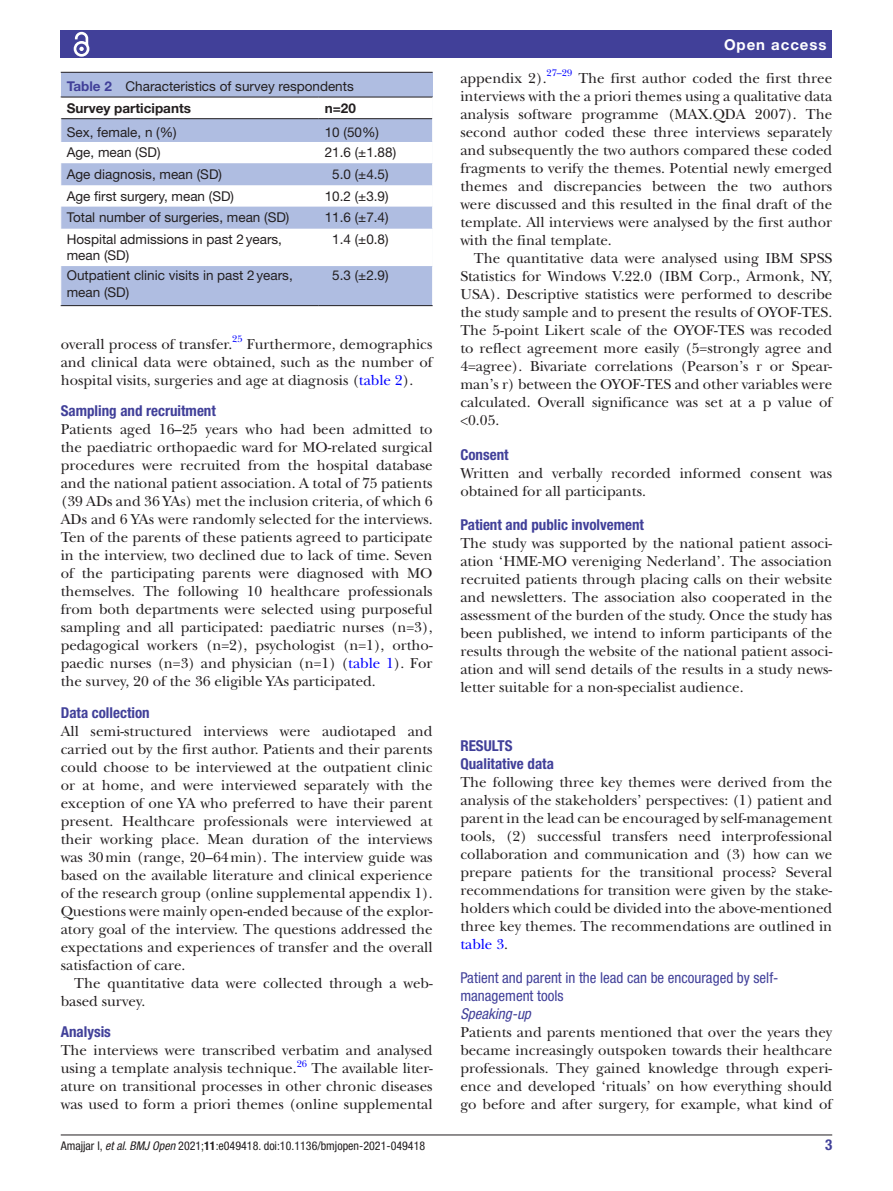
<style>
.page{position:relative;width:893px;height:1191px;background:#fff}
.page>*{position:absolute;margin:0;border:0;box-sizing:border-box;transform-origin:0 0}
.t1{font:15px/18px "New Baskerville";color:#231f20;text-align:justify}
.t2{font:700 condensed 15px/18px "Helvetica Neue LT Std";color:#414099}
.t3{font:condensed 15px/18px "Helvetica Neue LT Std";color:#414099}
.t4{font:italic condensed 15px "Helvetica Neue LT Std";color:#414099}
.t5{font:700 15px "Helvetica Neue LT Std";letter-spacing:.065em;color:#fff}
.t6{font:13.5px/16.2px "Helvetica Neue LT Std";color:#231f20}
.t7{font:700 13.5px "Helvetica Neue LT Std";color:#231f20}
.t8{font:condensed 12px "Helvetica Neue LT Std";color:#231f20}
.t9{font:9.9px "New Baskerville";color:#00f}
.s1{font-weight:700;color:#414099}
.s2{font-weight:700}
.s3{color:#00f}
.s4{font-style:italic}
</style>
<div class="page">
<hr style="left:61px;top:1134px;width:771px;height:1px;background:#231f20">
<div style="left:61px;top:31px;width:771px;height:27px;background:#414099"></div>
<svg style="left:73px;top:31px;width:17px;height:26px"></svg>
<div style="left:61px;top:73px;width:372px;height:233px;background:#afbde1"></div>
<hr style="left:61px;top:72px;width:372px;height:1px;background:#231f20">
<div style="left:61px;top:98px;width:371px;height:20px;background:#fff"></div>
<svg style="left:61px;top:119px;width:371px;height:186px"></svg>
<hr style="left:61px;top:97px;width:258px;height:1px;background:#231f20">
<hr style="left:61px;top:118px;width:258px;height:1px;background:#231f20">
<hr style="left:319px;top:97px;width:114px;height:1px;background:#231f20">
<hr style="left:319px;top:118px;width:113px;height:1px;background:#231f20">
<hr style="left:61px;top:305px;width:258px;height:1px;background:#231f20">
<hr style="left:319px;top:305px;width:114px;height:1px;background:#231f20">
<svg style="left:432px;top:97px;width:1px;height:131px"></svg>
<hr style="left:432px;top:228px;width:1px;height:38px;background:#fff">
<hr style="left:432px;top:266px;width:1px;height:39px;background:#fff">
<p class="t6" style="left:67px;top:75px;width:289px;line-height:22px"><span class="s1">Table 2</span> Characteristics of survey respondents<br><span class="s2">Survey participants</span></p>
<p class="t7" style="left:325px;top:99px;width:33px">n=20</p>
<p class="t6" style="left:67px;top:124px;width:112px">Sex, female, n (%)</p>
<p class="t6" style="left:325px;top:124px;width:56px">10 (50%)</p>
<p class="t6" style="left:67px;top:144px;width:95px">Age, mean (SD)</p>
<p class="t6" style="left:325px;top:144px;width:73px">21.6 (±1.88)</p>
<p class="t6" style="left:67px;top:166px;width:157px">Age diagnosis, mean (SD)</p>
<p class="t6" style="left:332px;top:166px;width:58px">5.0 (±4.5)</p>
<p class="t6" style="left:67px;top:188px;width:169px">Age first surgery, mean (SD)</p>
<p class="t6" style="left:325px;top:188px;width:65px">10.2 (±3.9)</p>
<p class="t6" style="left:67px;top:209px;width:224px">Total number of surgeries, mean (SD)</p>
<p class="t6" style="left:325px;top:209px;width:65px">11.6 (±7.4)</p>
<p class="t6" style="left:67px;top:231px;width:217px">Hospital admissions in past 2years, mean (SD)</p>
<p class="t6" style="left:332px;top:231px;width:58px">1.4 (±0.8)</p>
<p class="t6" style="left:67px;top:267px;width:227px">Outpatient clinic visits in past 2years, mean (SD)</p>
<p class="t6" style="left:332px;top:267px;width:58px">5.3 (±2.9)</p>
<p class="t1" style="left:61px;top:335px;width:173px">overall process of transfer.</p>
<p class="t9" style="left:232px;top:333px;width:12px">25</p>
<p class="t1" style="left:61px;top:335px;width:373px;text-indent:186px">Furthermore, demographics and clinical data were obtained, such as the number of hospital visits, surgeries and age at diagnosis (<span class="s3">table 2</span>).</p>
<p class="t2" style="left:61px;top:401px;width:157px">Sampling and recruitment</p>
<p class="t1" style="left:61px;top:420px;width:373px">Patients aged 16–25 years who had been admitted to the paediatric orthopaedic ward for MO-related surgical procedures were recruited from the hospital database and the national patient association. A total of 75 patients (39 ADs and 36 YAs) met the inclusion criteria, of which 6<br>ADs and 6 YAs were randomly selected for the interviews.<br>Ten of the parents of these patients agreed to participate in the interview, two declined due to lack of time. Seven of the participating parents were diagnosed with MO themselves. The following 10 healthcare professionals from both departments were selected using purposeful sampling and all participated: paediatric nurses (n=3), pedagogical workers (n=2), psychologist (n=1), ortho&shy;paedic nurses (n=3) and physician (n=1) (<span class="s3">table 1</span>). For the survey, 20 of the 36 eligible YAs participated.</p>
<p class="t2" style="left:61px;top:703px;width:91px">Data collection</p>
<p class="t1" style="left:61px;top:722px;width:373px">All semi-structured interviews were audiotaped and carried out by the first author. Patients and their parents could choose to be interviewed at the outpatient clinic or at home, and were interviewed separately with the exception of one YA who preferred to have their parent present. Healthcare professionals were interviewed at their working place. Mean duration of the interviews was 30min (range, 20–64min). The interview guide was based on the available literature and clinical experience of the research group (online supplemental appendix 1).<br>Questions were mainly open-ended because of the explor&shy;atory goal of the interview. The questions addressed the expectations and experiences of transfer and the overall satisfaction of care.</p>
<p class="t1" style="left:61px;top:974px;width:373px;text-indent:13px">The quantitative data were collected through a web&shy;based survey.</p>
<p class="t2" style="left:61px;top:1022px;width:52px">Analysis</p>
<p class="t1" style="left:61px;top:1041px;width:373px">The interviews were transcribed verbatim and analysed using a template analysis technique.</p>
<p class="t9" style="left:297px;top:1057px;width:12px">26</p>
<p class="t1" style="left:61px;top:1059px;width:373px;text-indent:251px">The available liter&shy;ature on transitional processes in other chronic diseases was used to form a priori themes (online supplemental</p>
<p class="t5" style="left:724px;top:35px;width:104px">Open access</p>
<p class="t1" style="left:460px;top:69px;width:88px">appendix 2).</p>
<p class="t9" style="left:547px;top:67px;width:27px">27–29</p>
<p class="t1" style="left:460px;top:69px;width:373px;text-indent:118px">The first author coded the first three interviews with the a priori themes using a qualitative data analysis software programme (MAX.QDA 2007). The second author coded these three interviews separately and subsequently the two authors compared these coded fragments to verify the themes. Potential newly emerged themes and discrepancies between the two authors were discussed and this resulted in the final draft of the template. All interviews were analysed by the first author with the final template.</p>
<p class="t1" style="left:460px;top:249px;width:373px;text-indent:14px">The quantitative data were analysed using IBM SPSS Statistics for Windows V.22.0 (IBM Corp., Armonk, NY, USA). Descriptive statistics were performed to describe the study sample and to present the results of OYOF-TES.<br>The 5-point Likert scale of the OYOF-TES was recoded to reflect agreement more easily (5=strongly agree and 4=agree). Bivariate correlations (Pearson’s r or Spear&shy;man’s r) between the OYOF-TES and other variables were calculated. Overall significance was set at a p value of &lt;0.05.</p>
<p class="t2" style="left:460px;top:445px;width:50px">Consent</p>
<p class="t1" style="left:460px;top:464px;width:373px">Written and verbally recorded informed consent was obtained for all participants.</p>
<p class="t2" style="left:460px;top:516px;width:185px">Patient and public involvement</p>
<p class="t1" style="left:460px;top:534px;width:373px">The study was supported by the national patient associ&shy;ation ‘HME-MO vereniging Nederland’. The association recruited patients through placing calls on their website and newsletters. The association also cooperated in the assessment of the burden of the study. Once the study has been published, we intend to inform participants of the results through the website of the national patient associ&shy;ation and will send details of the results in a study news&shy;letter suitable for a non-specialist audience.</p>
<p class="t2" style="left:460px;top:736px;width:95px">RESULTS<br>Qualitative data</p>
<p class="t1" style="left:460px;top:773px;width:373px">The following three key themes were derived from the analysis of the stakeholders’ perspectives: (1) patient and parent in the lead can be encouraged by self-management tools, (2) successful transfers need interprofessional collaboration and communication and (3) how can we prepare patients for the transitional process? Several recommendations for transition were given by the stake&shy;holders which could be divided into the above-mentioned three key themes. The recommendations are outlined in <span class="s3">table 3</span>.</p>
<p class="t3" style="left:460px;top:969px;width:320px">Patient and parent in the lead can be encouraged by self&shy;management tools</p>
<p class="t4" style="left:460px;top:1005px;width:72px">Speaking-up</p>
<p class="t1" style="left:460px;top:1023px;width:373px">Patients and parents mentioned that over the years they became increasingly outspoken towards their healthcare professionals. They gained knowledge through experi&shy;ence and developed ‘rituals’ on how everything should go before and after surgery, for example, what kind of</p>
<p class="t8" style="left:61px;top:1138px;width:366px">Amajjar I, <span class="s4">et al</span>. <span class="s4">BMJ Open</span> 2021;<span class="s2">11</span>:e049418. doi:10.1136/bmjopen-2021-049418</p>
<p class="t2" style="left:825px;top:1135px;width:9px">3</p>
</div>
